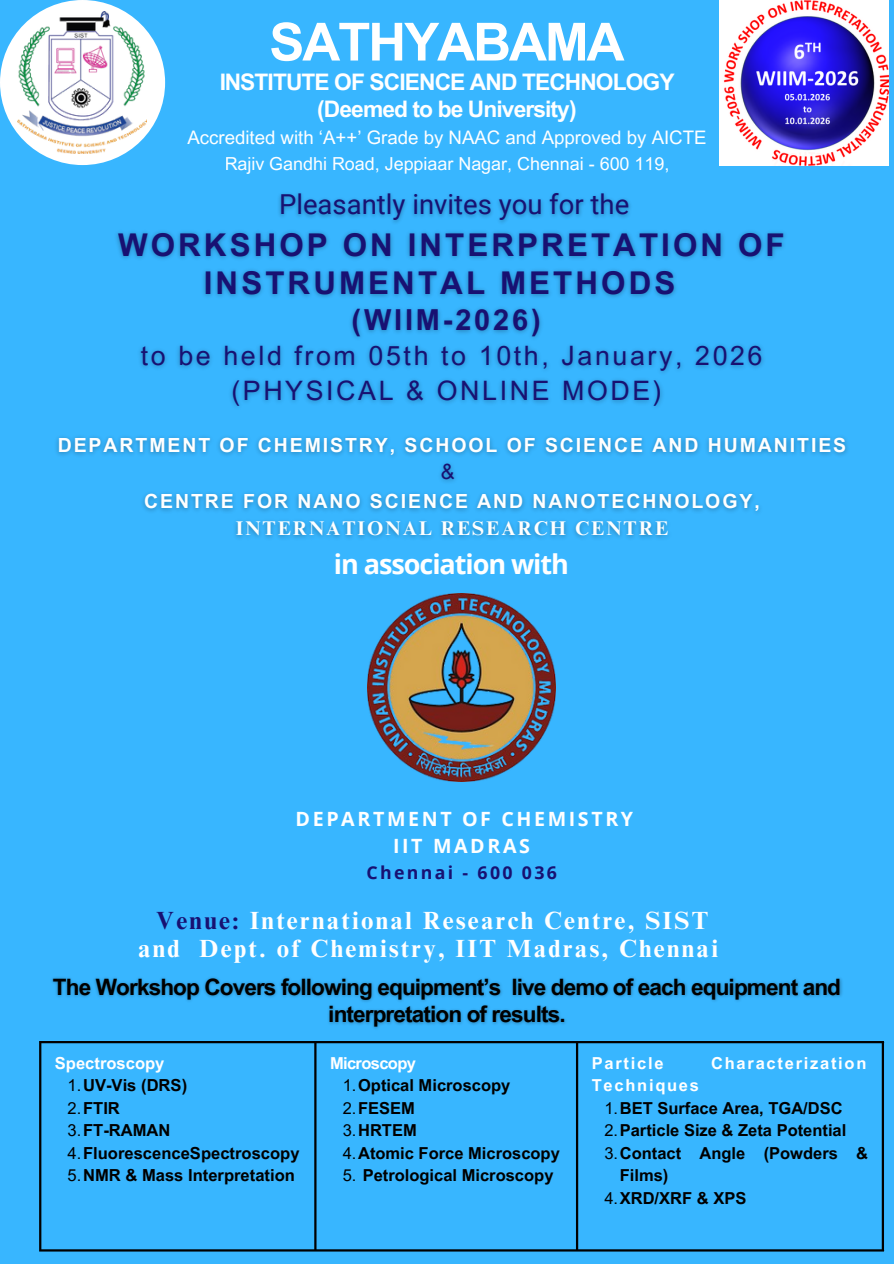
<style>
.page{position:relative;width:894px;height:1264px;background:#fff}
.page>*{position:absolute;margin:0;border:0;box-sizing:border-box;transform-origin:0 0}
.t1{font:700 52.65px "Arial MT Pro";letter-spacing:-.04em;color:#fff}
.t2{font:700 31.35px/38.2px "Arial MT Pro";letter-spacing:.1em;color:#181172}
.t3{font:700 28.95px "Arial MT Pro";letter-spacing:.1em;color:#181172}
.t4{font:27.45px "Roboto";color:#181172}
.t5{font:700 27.15px "Open Sans";letter-spacing:-.04em;color:#fff}
.t6{font:26.7px/35px "Arial MT Pro";letter-spacing:.1em;color:#181172;text-align:center}
.t7{font:700 24.9px/27px "Times NRMT Pro";letter-spacing:.09em;color:#fff;text-align:center}
.t8{font:700 22.8px/27px "Arial MT Pro";letter-spacing:-.04em;color:#fff;text-align:center}
.t9{font:700 22.65px/27px "Arial MT Pro";letter-spacing:-.04em;color:#000;text-align:center}
.t10{font:21px "Arial MT Pro";color:#181172}
.t11{font:700 19.8px "Times NRMT Pro";letter-spacing:.1em;color:#fff}
.t12{font:700 19.65px/27px "Open Sans";letter-spacing:.13em;color:#fff;text-align:center}
.t13{font:700 19.5px "Arial MT Pro";letter-spacing:.1em;color:#fff}
.t14{font:18.6px "Arial MT Pro";color:#fff}
.t15{font:17.85px "Arial MT Pro";color:#fff}
.t16{font:700 17.7px "Open Sans";letter-spacing:.13em;color:#181172}
.t17{font:700 16.65px/22.5px "Arial MT Pro";color:#000}
.t18{font:700 16.5px/22.5px "Arial MT Pro";color:#000}
.t19{font:700 16.5px "Arial MT Pro";letter-spacing:.105em;color:#fff}
.s1{color:#181172}
.s2{color:#fff}
.s3{font-weight:400}
</style>
<div class="page">
<div style="left:0;top:0;width:893px;height:1263px;background:#38b6ff"></div>
<hr style="left:39px;top:1043px;width:2px;height:206px;background:#000">
<hr style="left:314px;top:1043px;width:2px;height:206px;background:#000">
<hr style="left:575px;top:1043px;width:3px;height:206px;background:#000">
<hr style="left:881px;top:1043px;width:2px;height:206px;background:#000">
<hr style="left:39px;top:1040px;width:844px;height:3px;background:#000">
<hr style="left:39px;top:1249px;width:844px;height:2px;background:#000">
<img style="left:719px;top:0;width:169px;height:165px">
<svg style="left:0;top:0;width:165px;height:165px"></svg>
<img style="left:17px;top:11px;width:129px;height:142px">
<img style="left:367px;top:593px;width:188px;height:188px">
<img style="left:279px;top:193px;width:352px;height:30px">
<img style="left:52px;top:977px;width:790px;height:52px">
<img style="left:56px;top:231px;width:792px;height:308px">
<h1 class="t1" style="left:269px;top:22px;width:356px">SATHYABAMA</h1>
<h3 class="t8" style="left:219px;top:71px;width:456px">INSTITUTE OF SCIENCE AND TECHNOLOGY (Deemed to be University)</h3>
<p class="t14" style="left:187px;top:130px;width:520px">Accredited with ‘A++’ Grade by NAAC and Approved by AICTE</p>
<p class="t15" style="left:224px;top:157px;width:446px">Rajiv Gandhi Road, Jeppiaar Nagar, Chennai - 600 119,</p>
<h3 class="t4" style="left:279px;top:189px;width:351px">Pleasantly invites you for the</h3>
<h2 class="t2" style="left:204px;top:230px;width:582px;text-indent:-86px">WORKSHOP ON INTERPRETATION OF<br>INSTRUMENTAL METHODS</h2>
<h3 class="t3" style="left:351px;top:309px;width:190px">(WIIM-2026)</h3>
<h3 class="t6" style="left:141px;top:341px;width:623px">to be held from 05th to 10th, January, 2026 (PHYSICAL &amp; ONLINE MODE)</h3>
<p class="t13" style="left:58px;top:437px;width:789px">DEPARTMENT OF CHEMISTRY, SCHOOL OF SCIENCE AND HUMANITIES</p>
<p class="t10" style="left:441px;top:463px;width:16px">&amp;</p>
<p class="t13" style="left:144px;top:494px;width:617px">CENTRE FOR NANO SCIENCE AND NANOTECHNOLOGY,</p>
<p class="t11" style="left:236px;top:521px;width:434px">INTERNATIONAL RESEARCH CENTRE</p>
<h3 class="t5" style="left:334px;top:545px;width:236px">in association with</h3>
<p class="t12" style="left:295px;top:805px;width:339px">DEPARTMENT OF CHEMISTRY<br>IIT MADRAS</p>
<p class="t16" style="left:366px;top:860px;width:192px">Chennai - 600 036</p>
<h3 class="t7" style="left:138px;top:910px;width:581px"><span class="s1">Venue:</span> International Research Centre, SIST and Dept. of Chemistry, IIT Madras, Chennai</h3>
<h3 class="t9" style="left:53px;top:976px;width:789px">The Workshop Covers following equipment’s live demo of each equipment and interpretation of results.</h3>
<p class="t17" style="left:68px;top:1053px;width:233px;text-indent:-13px"><span class="s2">Spectroscopy<br></span><span class="s3">1.</span>UV-Vis (DRS)<br><span class="s3">2.</span>FTIR<br><span class="s3">3.</span>FT-RAMAN<br><span class="s3">4.</span>FluorescenceSpectroscopy<br><span class="s3">5.</span>NMR &amp; Mass Interpretation</p>
<p class="t18" style="left:342px;top:1053px;width:219px;text-indent:-13px"><span class="s2">Microscopy<br></span><span class="s3">1.</span>Optical Microscopy<br><span class="s3">2.</span>FESEM<br><span class="s3">3.</span>HRTEM<br><span class="s3">4.</span>Atomic Force Microscopy</p>
<p class="t18" style="left:342px;top:1166px;width:212px"><span class="s3">5.</span> Petrological Microscopy</p>
<p class="t19" style="left:591px;top:1056px;width:73px">Particle</p>
<p class="t19" style="left:711px;top:1056px;width:157px">Characterization</p>
<p class="t19" style="left:591px;top:1079px;width:109px">Techniques</p>
<p class="t18" style="left:604px;top:1098px;width:240px"><span class="s3">1.</span>BET Surface Area, TGA/DSC</p>
<p class="t18" style="left:604px;top:1121px;width:243px"><span class="s3">2.</span>Particle Size &amp; Zeta Potential</p>
<p class="t18" style="left:604px;top:1143px;width:265px"><span class="s3">3.</span>Contact Angle (Powders &amp;</p>
<p class="t18" style="left:619px;top:1166px;width:50px">Films)</p>
<p class="t18" style="left:604px;top:1188px;width:143px"><span class="s3">4.</span>XRD/XRF &amp; XPS</p>
</div>
